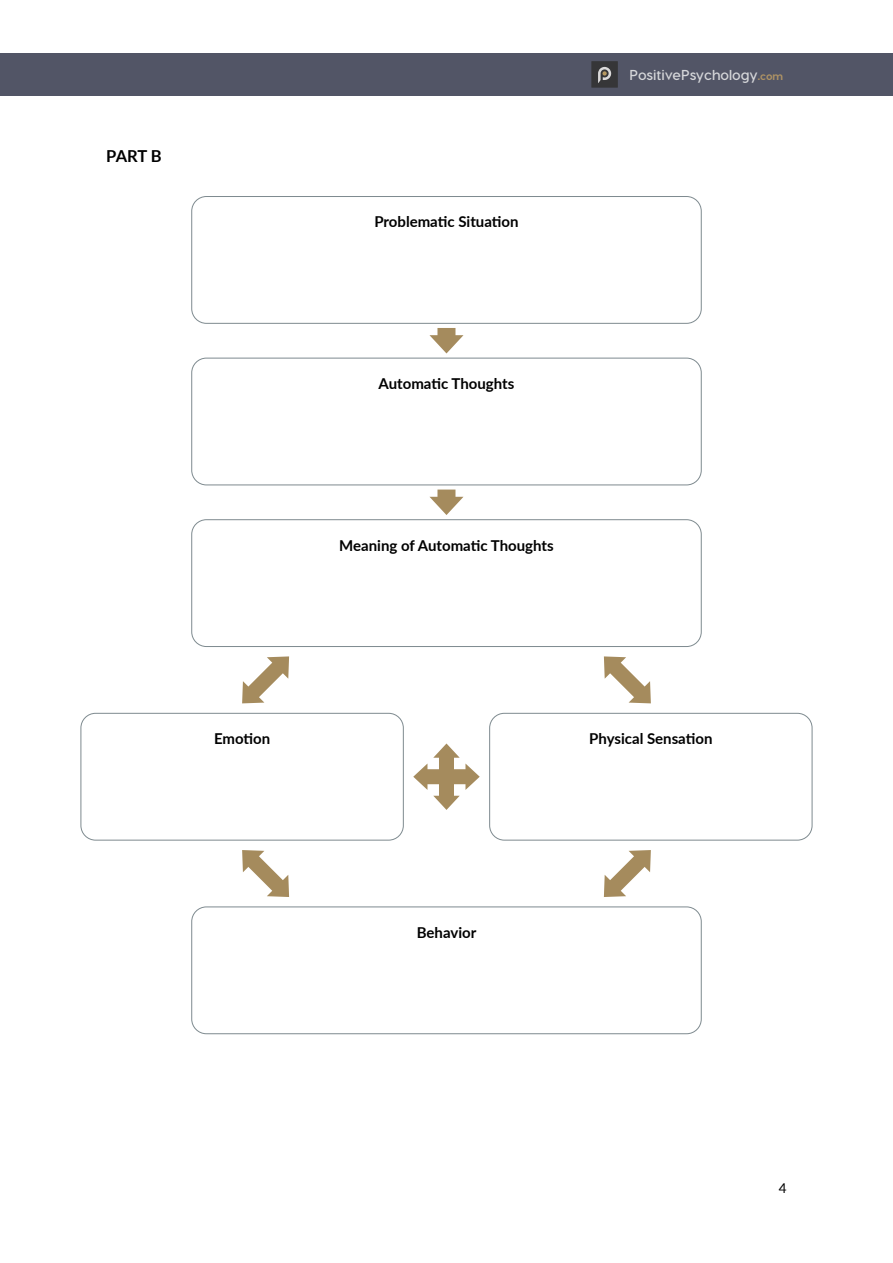
<style>
.page{position:relative;width:893px;height:1263px;background:#fff}
.page>*{position:absolute;margin:0;border:0;box-sizing:border-box;transform-origin:0 0}
.t1{font:700 16.5px "Lato";color:#000}
.t2{font:700 15px "Lato";color:#000}
.t3{font:700 14.4px "Visby CF";color:#d6d7da}
.t4{font:13.5px "Lato";color:#000}
.s1{font-weight:800;font-size:10.8px;color:#af9364}
</style>
<div class="page">
<div style="left:0;top:53px;width:893px;height:43px;background:#525566"></div>
<div style="left:591px;top:61px;width:27px;height:27px;background:#363638"></div>
<svg style="left:598px;top:67px;width:13px;height:16px"></svg>
<div style="left:191px;top:196px;width:511px;height:128px;border:1px solid #7e8a8f;border-radius:15px"></div>
<div style="left:191px;top:358px;width:511px;height:127px;border:1px solid #7e8a8f;border-radius:15px"></div>
<div style="left:191px;top:519px;width:511px;height:128px;border:1px solid #7e8a8f;border-radius:15px"></div>
<div style="left:81px;top:713px;width:323px;height:127px;border:1px solid #7e8a8f;border-radius:15px"></div>
<div style="left:489px;top:713px;width:323px;height:127px;border:1px solid #7e8a8f;border-radius:15px"></div>
<div style="left:191px;top:906px;width:511px;height:128px;border:1px solid #7e8a8f;border-radius:15px"></div>
<div style="left:437px;top:328px;width:18px;height:14px;background:#a58b5d"></div>
<svg style="left:429px;top:335px;width:34px;height:18px"></svg>
<div style="left:437px;top:490px;width:18px;height:14px;background:#a58b5d"></div>
<svg style="left:430px;top:497px;width:33px;height:18px"></svg>
<div style="left:439px;top:752px;width:15px;height:49px;background:#a58b5d"></div>
<svg style="left:433px;top:796px;width:27px;height:14px"></svg>
<svg style="left:590px;top:645px;width:75px;height:70px"></svg>
<svg style="left:590px;top:838px;width:75px;height:70px"></svg>
<svg style="left:228px;top:645px;width:75px;height:70px"></svg>
<svg style="left:228px;top:838px;width:75px;height:70px"></svg>
<div style="left:422px;top:769px;width:49px;height:15px;background:#a58b5d"></div>
<svg style="left:413px;top:764px;width:14px;height:26px"></svg>
<svg style="left:433px;top:743px;width:47px;height:47px"></svg>
<p class="t1" style="left:106px;top:144px;width:57px">PART B</p>
<p class="t2" style="left:374px;top:211px;width:146px">Problematic Situation</p>
<p class="t2" style="left:379px;top:373px;width:137px">Automatic Thoughts</p>
<p class="t2" style="left:339px;top:534px;width:216px">Meaning of Automatic Thoughts</p>
<p class="t3" style="left:629px;top:66px;width:155px">PositivePsychology<span class="s1">.com</span></p>
<p class="t2" style="left:214px;top:728px;width:58px">Emotion</p>
<p class="t2" style="left:589px;top:728px;width:125px">Physical Sensation</p>
<p class="t2" style="left:417px;top:921px;width:61px">Behavior</p>
<p class="t4" style="left:779px;top:1178px;width:9px">4</p>
</div>
